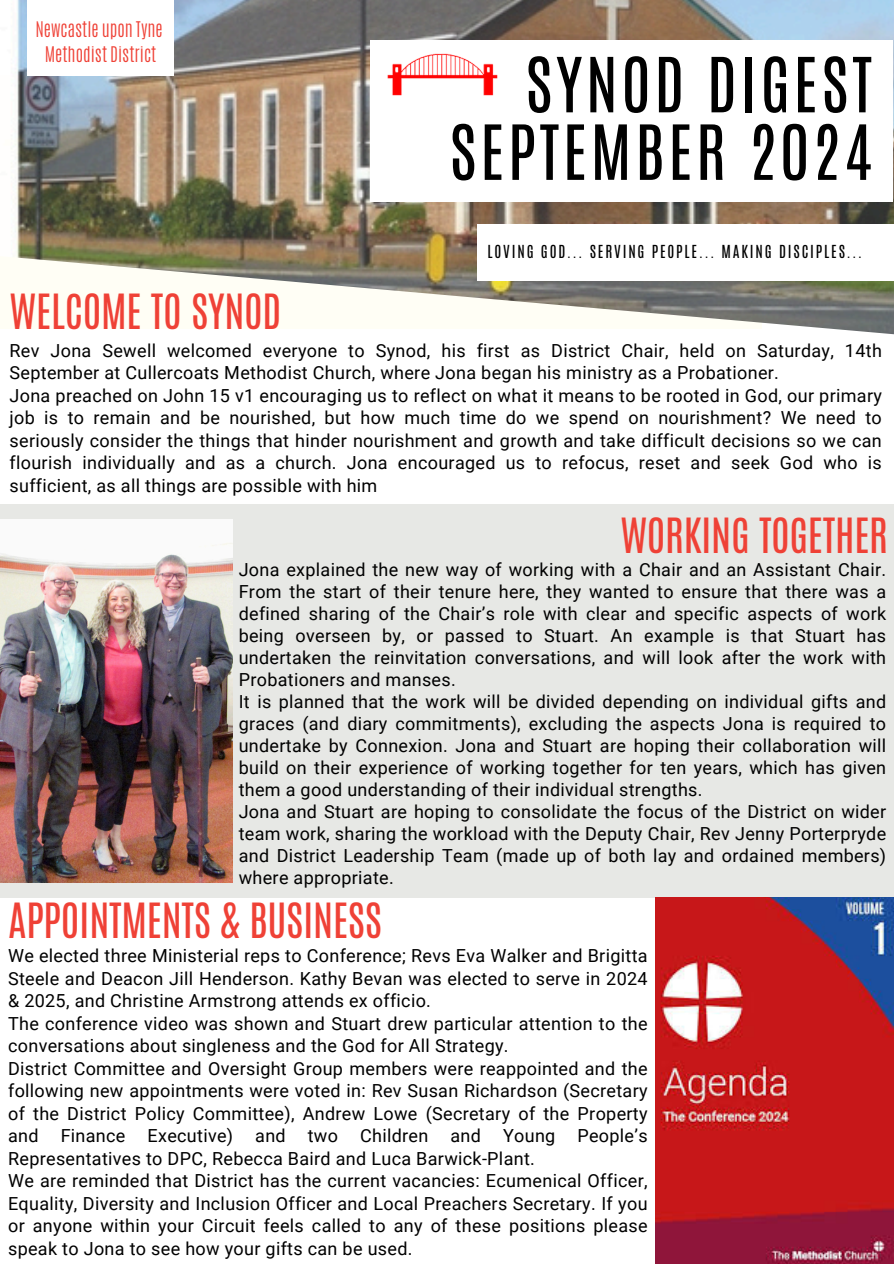
<style>
.page{position:relative;width:894px;height:1264px;background:#fff}
.page>*{position:absolute;margin:0;border:0;box-sizing:border-box;transform-origin:0 0}
.t1{font:64.5px/67.5px "Antonio";letter-spacing:.055em;color:#000;text-align:right}
.t2{font:40.5px "Antonio";letter-spacing:-.01em;color:#ef4136}
.t3{font:18px/22.5px "Roboto";letter-spacing:.02em;color:#000}
.t4{font:300 18px/24.8px "Antonio";color:#ef4136;text-align:center}
.t5{font:15px "Antonio";letter-spacing:.12em;color:#000}
</style>
<div class="page">
<img style="left:15px;top:0;width:878px;height:335px">
<div style="left:370px;top:40px;width:523px;height:162px;background:#fff"></div>
<div style="left:477px;top:224px;width:416px;height:57px;background:#fff"></div>
<img style="left:387px;top:53px;width:111px;height:43px">
<div style="left:27px;top:0;width:147px;height:76px;background:#fff"></div>
<div style="left:0;top:504px;width:893px;height:394px;background:#e7e8e5"></div>
<img style="left:655px;top:897px;width:238px;height:366px">
<img style="left:0;top:519px;width:232px;height:363px">
<p class="t4" style="left:35px;top:17px;width:129px">Newcastle upon Tyne<br>Methodist District</p>
<h3 class="t2" style="left:10px;top:283px;width:273px">WELCOME TO SYNOD</h3>
<p class="t1" style="left:449px;top:51px;width:424px">SYNOD DIGEST<br>SEPTEMBER 2024</p>
<h2 class="t5" style="left:487px;top:241px;width:376px">LOVING GOD... SERVING PEOPLE... MAKING DISCIPLES...</h2>
<p class="t3" style="left:10px;top:339px;width:873px">Rev Jona Sewell welcomed everyone to Synod, his first as District Chair, held on Saturday, 14th September at Cullercoats Methodist Church, where Jona began his ministry as a Probationer.<br>Jona preached on John 15 v1 encouraging us to reflect on what it means to be rooted in God, our primary job is to remain and be nourished, but how much time do we spend on nourishment? We need to seriously consider the things that hinder nourishment and growth and take difficult decisions so we can flourish individually and as a church. Jona encouraged us to refocus, reset and seek God who is sufficient, as all things are possible with him</p>
<h2 class="t2" style="left:620px;top:506px;width:269px">WORKING TOGETHER</h2>
<p class="t3" style="left:239px;top:558px;width:648px;line-height:22px">Jona explained the new way of working with a Chair and an Assistant Chair.<br>From the start of their tenure here, they wanted to ensure that there was a defined sharing of the Chair’s role with clear and specific aspects of work being overseen by, or passed to Stuart. An example is that Stuart has undertaken the reinvitation conversations, and will look after the work with Probationers and manses.<br>It is planned that the work will be divided depending on individual gifts and graces (and diary commitments), excluding the aspects Jona is required to undertake by Connexion. Jona and Stuart are hoping their collaboration will build on their experience of working together for ten years, which has given them a good understanding of their individual strengths.<br>Jona and Stuart are hoping to consolidate the focus of the District on wider team work, sharing the workload with the Deputy Chair, Rev Jenny Porterpryde and District Leadership Team (made up of both lay and ordained members) where appropriate.</p>
<h3 class="t2" style="left:8px;top:892px;width:375px">APPOINTMENTS &amp; BUSINESS</h3>
<p class="t3" style="left:8px;top:944px;width:641px">We elected three Ministerial reps to Conference; Revs Eva Walker and Brigitta Steele and Deacon Jill Henderson. Kathy Bevan was elected to serve in 2024 &amp; 2025, and Christine Armstrong attends ex officio.<br>The conference video was shown and Stuart drew particular attention to the conversations about singleness and the God for All Strategy.<br>District Committee and Oversight Group members were reappointed and the following new appointments were voted in: Rev Susan Richardson (Secretary of the District Policy Committee), Andrew Lowe (Secretary of the Property and Finance Executive) and two Children and Young People’s Representatives to DPC, Rebecca Baird and Luca Barwick-Plant.<br>We are reminded that District has the current vacancies: Ecumenical Officer, Equality, Diversity and Inclusion Officer and Local Preachers Secretary. If you or anyone within your Circuit feels called to any of these positions please speak to Jona to see how your gifts can be used.</p>
</div>
